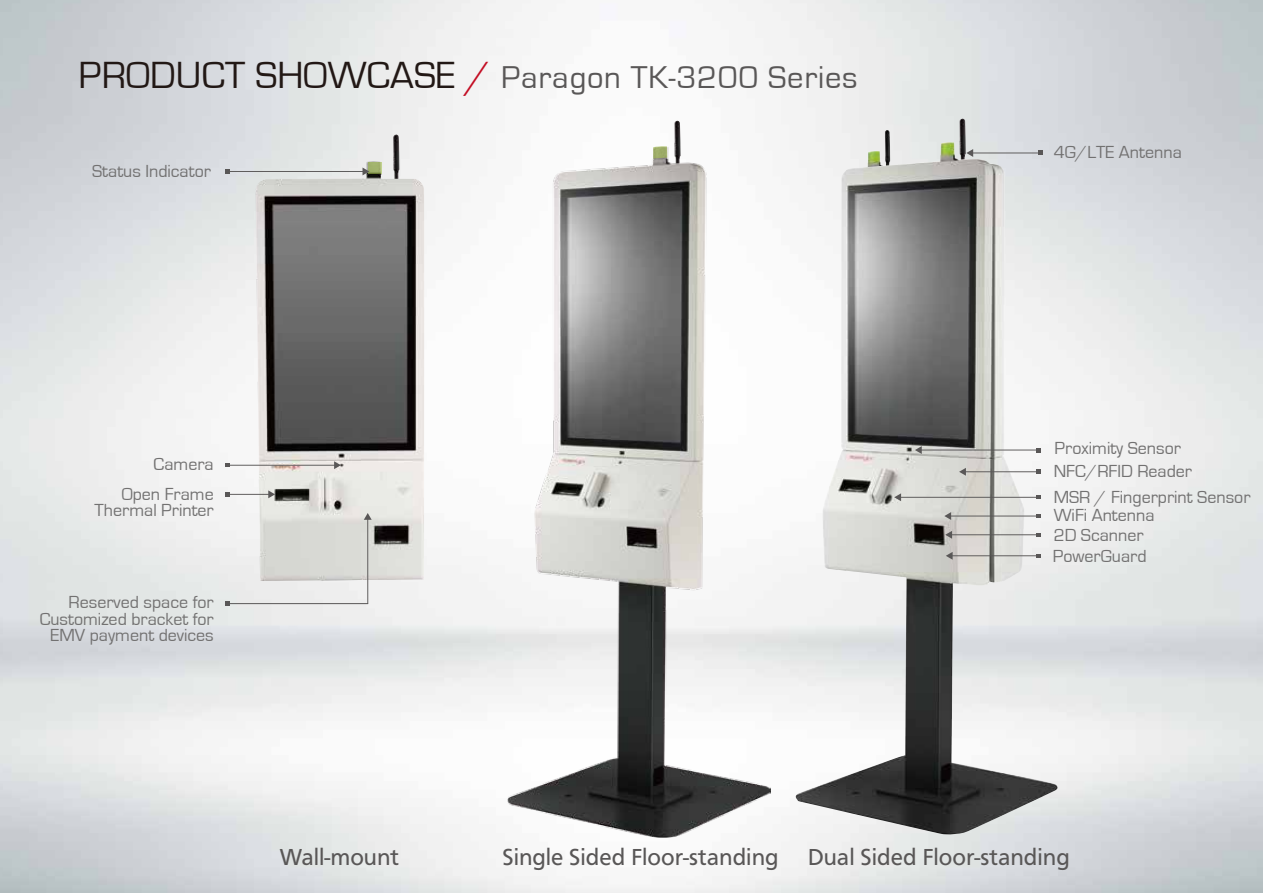
<style>
.page{position:relative;width:1263px;height:893px;background:#fff}
.page>*{position:absolute;margin:0;border:0;box-sizing:border-box;transform-origin:0 0}
.t1{font:32.55px "Eurostile";letter-spacing:.025em;color:#595757}
.t2{font:24px "Carto Gothic Std";color:#595757}
.t3{font:18px/16.5px "Eurostile";color:#727171;text-align:right}
.s1{font-size:39px;color:#221815}
.s2{font-size:39px;color:#c30d23}
</style>
<div class="page">
<img style="left:0;top:0;width:1263px;height:893px">
<img style="left:884px;top:130px;width:6px;height:12px">
<img style="left:959px;top:119px;width:7px;height:23px">
<img style="left:792px;top:142px;width:266px;height:693px">
<svg style="left:226px;top:602px;width:4px;height:4px"></svg>
<svg style="left:959px;top:468px;width:82px;height:8px"></svg>
<svg style="left:915px;top:446px;width:126px;height:8px"></svg>
<svg style="left:894px;top:493px;width:147px;height:8px"></svg>
<svg style="left:945px;top:531px;width:96px;height:8px"></svg>
<svg style="left:946px;top:552px;width:95px;height:8px"></svg>
<svg style="left:944px;top:512px;width:97px;height:8px"></svg>
<svg style="left:966px;top:149px;width:76px;height:8px"></svg>
<img style="left:393px;top:134px;width:7px;height:27px">
<img style="left:255px;top:161px;width:170px;height:420px">
<svg style="left:368px;top:162px;width:14px;height:11px"></svg>
<img style="left:674px;top:121px;width:7px;height:25px">
<img style="left:508px;top:146px;width:262px;height:691px">
<svg style="left:653px;top:146px;width:14px;height:13px"></svg>
<svg style="left:226px;top:461px;width:115px;height:8px"></svg>
<svg style="left:226px;top:168px;width:143px;height:7px"></svg>
<svg style="left:226px;top:490px;width:49px;height:8px"></svg>
<svg style="left:364px;top:513px;width:8px;height:91px"></svg>
<hr style="left:229px;top:603px;width:139px;height:1px;background:#595757">
<h1 class="t1" style="left:78px;top:60px;width:781px"><span class="s1">PRODUCT SHOWCASE</span> <span class="s2">/</span> Paragon TK-3200 Series</h1>
<p class="t3" style="left:92px;top:163px;width:120px">Status Indicator</p>
<p class="t3" style="left:154px;top:457px;width:62px">Camera</p>
<p class="t3" style="left:95px;top:486px;width:121px">Open Frame<br>Thermal Printer</p>
<p class="t3" style="left:40px;top:594px;width:176px">Reserved space for<br>Customized bracket for<br>EMV payment devices</p>
<p class="t3" style="left:1054px;top:145px;width:130px">4G/LTE Antenna</p>
<p class="t3" style="left:1054px;top:440px;width:128px">Proximity Sensor</p>
<p class="t3" style="left:1054px;top:459px;width:198px;line-height:26px;text-align:left">NFC/RFID Reader<br>MSR / Fingerprint Sensor</p>
<p class="t3" style="left:1054px;top:507px;width:102px">WiFi Antenna</p>
<p class="t3" style="left:1053px;top:548px;width:95px">PowerGuard</p>
<p class="t3" style="left:1054px;top:527px;width:92px">2D Scanner</p>
<h2 class="t2" style="left:280px;top:843px;width:121px">Wall-mount</h2>
<h2 class="t2" style="left:503px;top:843px;width:569px">Single Sided Floor-standing Dual Sided Floor-standing</h2>
</div>
